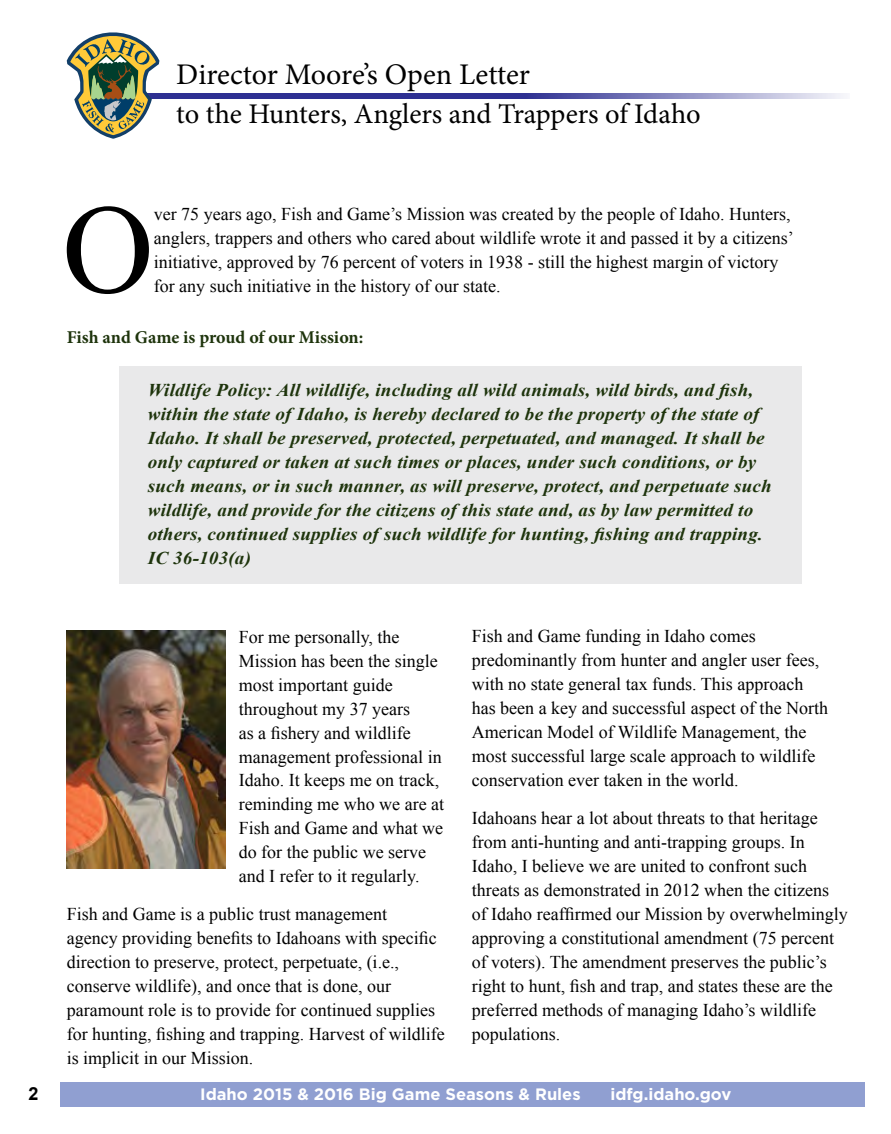
<style>
.page{position:relative;width:891px;height:1134px;background:#fff}
.page>*{position:absolute;margin:0;border:0;box-sizing:border-box;transform-origin:0 0}
.t1{font:126.75px "Times New Roman";color:#000}
.t2{font:30px "Minion Pro";color:#000}
.t3{font:28.5px "Minion Pro";letter-spacing:-.005em;color:#000}
.t4{font:18px/24px "Times New Roman";color:#000}
.t5{font:italic 700 18px/24px "Times New Roman";letter-spacing:.01em;color:#1e340c;scale:1.06 1}
.t6{font:700 18px "Minion Pro";color:#1e340c}
.t7{font:700 18px "Arial";color:#000}
.t8{font:700 16.5px "Gotham";color:#fff}
</style>
<div class="page">
<div style="left:60px;top:1083px;width:805px;height:24px;background:#909fd1"></div>
<div style="left:119px;top:366px;width:683px;height:217px;background:#e9e9ea"></div>
<svg style="left:159px;top:93px;width:684px;height:5px;fill:#2e3092"></svg>
<svg style="left:67px;top:32px;width:92px;height:107px"></svg>
<img style="left:67px;top:630px;width:158px;height:238px">
<h2 class="t2" style="left:176px;top:55px;width:355px">Director Moore’s Open Letter</h2>
<h3 class="t3" style="left:176px;top:95px;width:526px">to the Hunters, Anglers and Trappers of Idaho</h3>
<h1 class="t1" style="left:62px;top:164px;width:93px">O</h1>
<p class="t4" style="left:154px;top:202px;width:641px">ver 75 years ago, Fish and Game’s Mission was created by the people of Idaho. Hunters, anglers, trappers and others who cared about wildlife wrote it and passed it by a citizens’ initiative, approved by 76 percent of voters in 1938 - still the highest margin of victory for any such initiative in the history of our state.</p>
<p class="t6" style="left:67px;top:325px;width:298px">Fish and Game is proud of our Mission:</p>
<p class="t5" style="left:148px;top:378px;width:590px">Wildlife Policy: All wildlife, including all wild animals, wild birds, and fish, within the state of Idaho, is hereby declared to be the property of the state of Idaho. It shall be preserved, protected, perpetuated, and managed. It shall be only captured or taken at such times or places, under such conditions, or by such means, or in such manner, as will preserve, protect, and perpetuate such wildlife, and provide for the citizens of this state and, as by law permitted to others, continued supplies of such wildlife for hunting, fishing and trapping.<br>IC 36-103(a)</p>
<p class="t4" style="left:239px;top:624px;width:207px">For me personally, the<br>Mission has been the single most important guide throughout my 37 years<br>as a fishery and wildlife management professional in<br>Idaho. It keeps me on track, reminding me who we are at<br>Fish and Game and what we do for the public we serve and I refer to it regularly.</p>
<p class="t4" style="left:67px;top:902px;width:380px">Fish and Game is a public trust management<br>agency providing benefits to Idahoans with specific direction to preserve, protect, perpetuate, (i.e., conserve wildlife), and once that is done, our paramount role is to provide for continued supplies for hunting, fishing and trapping. Harvest of wildlife is implicit in our Mission.</p>
<p class="t4" style="left:472px;top:624px;width:358px">Fish and Game funding in Idaho comes predominantly from hunter and angler user fees, with no state general tax funds. This approach has been a key and successful aspect of the North American Model of Wildlife Management, the most successful large scale approach to wildlife conservation ever taken in the world.</p>
<p class="t4" style="left:472px;top:806px;width:377px">Idahoans hear a lot about threats to that heritage from anti-hunting and anti-trapping groups. In Idaho, I believe we are united to confront such threats as demonstrated in 2012 when the citizens of Idaho reaffirmed our Mission by overwhelmingly approving a constitutional amendment (75 percent of voters). The amendment preserves the public’s right to hunt, fish and trap, and states these are the preferred methods of managing Idaho’s wildlife populations.</p>
<p class="t7" style="left:28px;top:1082px;width:12px">2</p>
<p class="t8" style="left:200px;top:1084px;width:382px">Idaho 2015 &amp; 2016 Big Game Seasons &amp; Rules</p>
<p class="t8" style="left:610px;top:1084px;width:122px">idfg.idaho.gov</p>
</div>
